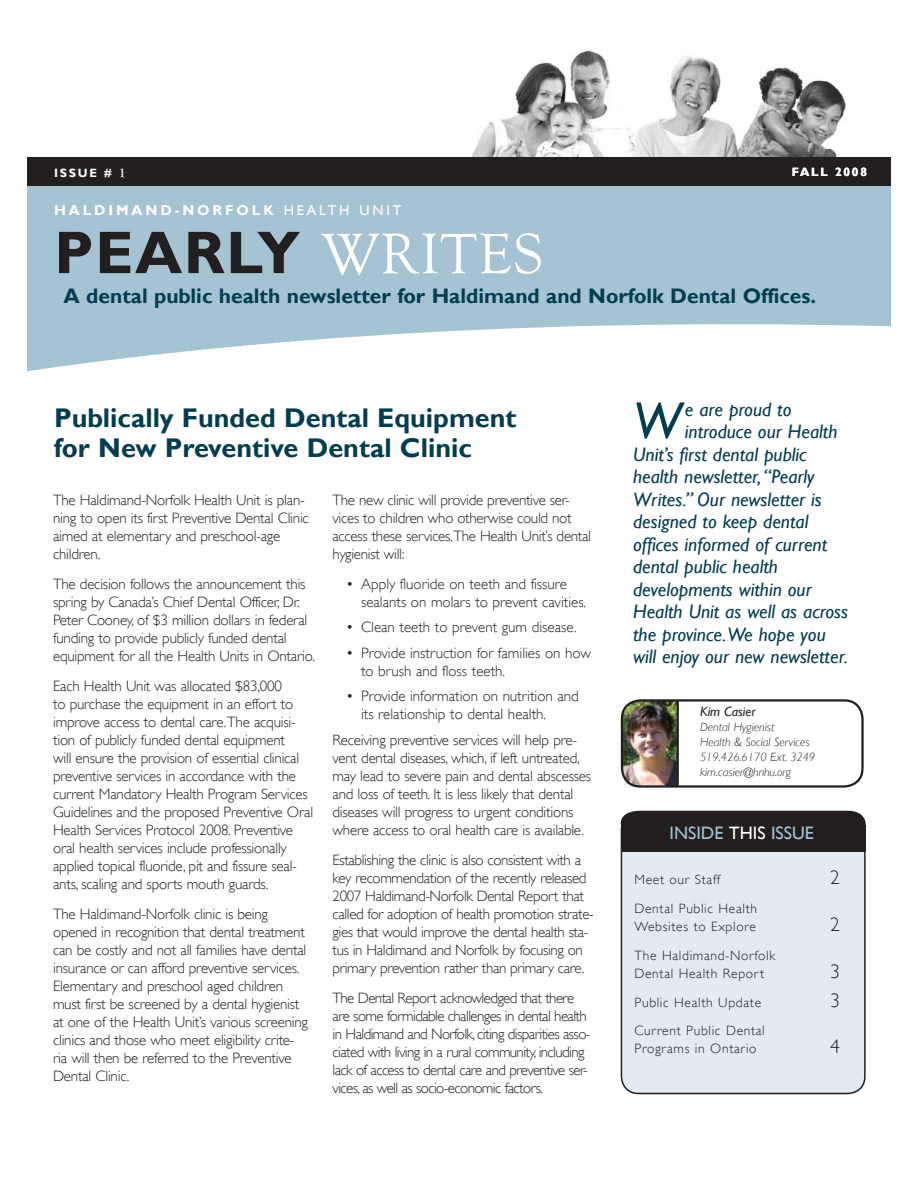
<style>
.page{position:relative;width:918px;height:1188px;background:#fff}
.page>*{position:absolute;margin:0;border:0;box-sizing:border-box;transform-origin:0 0}
.t1{font:700 60.45px "Gill Sans";color:#231f20}
.t2{font:58.8px "Goudy Old Style T";letter-spacing:.025em;color:#fff}
.t3{font:italic 52.5px "Gill Sans";color:#023d50}
.t4{font:700 27px/30px "Gill Sans";color:#023d50}
.t5{font:700 21px "Gill Sans";color:#023d50}
.t6{font:italic 19.5px "Gill Sans";color:#023d50}
.t7{font:300 19.5px "Gill Sans";color:#231f20}
.t8{font:18px "Gill Sans";color:#a5c3d2}
.t9{font:300 15px/18px "Gill Sans";letter-spacing:-.015em;color:#231f20}
.t10{font:300 15px/18px "Gill Sans";letter-spacing:-.04em;color:#231f20}
.t11{font:700 14.25px "Gill Sans";letter-spacing:.2em;color:#fff}
.t12{font:300 13.5px/18px "Gill Sans";letter-spacing:.05em;color:#231f20}
.t13{font:italic 13.5px "Gill Sans";color:#231f20}
.t14{font:italic 300 12px/15px "Gill Sans";color:#231f20}
.t15{font:700 12px "Gill Sans";letter-spacing:.15em;color:#fff}
.s1{font-family:"Goudy Old Style T";font-size:13.5px}
.s2{font-weight:400}
.s3{font-family:"Gill Sans";font-weight:700;font-size:60.45px;color:#231f20}
.s4{color:#fff}
</style>
<div class="page">
<img style="left:471px;top:50px;width:375px;height:107px">
<svg style="left:27px;top:186px;width:864px;height:185px;fill:#a5c3d2"></svg>
<div style="left:27px;top:157px;width:864px;height:29px;background:#231f20"></div>
<div style="left:621px;top:813px;width:244px;height:281px;background:#e1ebf1;border-radius:17px"></div>
<div style="left:621px;top:812px;width:245px;height:282px;border:2px solid #231f20;border-radius:17px"></div>
<div style="left:621px;top:811px;width:245px;height:14px;background:#231f20"></div>
<div style="left:621px;top:825px;width:245px;height:27px;background:#231f20"></div>
<img style="left:621px;top:702px;width:26px;height:83px">
<img style="left:647px;top:702px;width:30px;height:83px">
<div style="left:621px;top:699px;width:243px;height:89px;border:2px solid #231f20;border-radius:18px"></div>
<hr style="left:677px;top:701px;width:2px;height:84px;background:#231f20">
<p class="t15" style="left:792px;top:165px;width:10px">FALL</p>
<p class="t15" style="left:835px;top:165px;width:33px">2008</p>
<p class="t15" style="left:54px;top:166px;width:73px">ISSUE # <span class="s1">1</span></p>
<p class="t15" style="left:792px;top:165px;width:10px">L</p>
<p class="t11" style="left:54px;top:202px;width:349px">haldimand-norfolk <span class="s2">HEALTH UNIT</span></p>
<h1 class="t1" style="left:54px;top:216px;width:125px">PEARL</h1>
<h2 class="t2" style="left:257px;top:222px;width:287px"><span class="s3">Y</span> WRITES</h2>
<h3 class="t5" style="left:63px;top:283px;width:754px">A dental public health newsletter for Haldimand and Norfolk Dental Offices.</h3>
<h3 class="t4" style="left:54px;top:404px;width:464px">Publically Funded Dental Equipment for New Preventive Dental Clinic</h3>
<p class="t9" style="left:53px;top:491px;width:257px">The Haldimand-Norfolk Health Unit is plan&shy;ning to open its first Preventive Dental Clinic aimed at elementary and preschool-age children.</p>
<p class="t9" style="left:53px;top:575px;width:264px">The decision follows the announcement this spring by Canada’s Chief Dental Officer, Dr.<br>Peter Cooney, of $3 million dollars in federal funding to provide publicly funded dental equipment for all the Health Units in Ontario.</p>
<p class="t9" style="left:53px;top:677px;width:262px">Each Health Unit was allocated $83,000<br>to purchase the equipment in an effort to improve access to dental care.The acquisi&shy;tion of publicly funded dental equipment<br>will ensure the provision of essential clinical preventive services in accordance with the current Mandatory Health Program Services Guidelines and the proposed Preventive Oral Health Services Protocol 2008. Preventive oral health services include professionally applied topical fluoride, pit and fissure seal&shy;ants, scaling and sports mouth guards.</p>
<p class="t9" style="left:53px;top:905px;width:256px">The Haldimand-Norfolk clinic is being opened in recognition that dental treatment can be costly and not all families have dental insurance or can afford preventive services.<br>Elementary and preschool aged children must first be screened by a dental hygienist at one of the Health Unit’s various screening clinics and those who meet eligibility crite&shy;ria will then be referred to the Preventive Dental Clinic.</p>
<p class="t9" style="left:333px;top:491px;width:260px">The new clinic will provide preventive ser&shy;vices to children who otherwise could not access these services.The Health Unit’s dental hygienist will:</p>
<p class="t9" style="left:361px;top:575px;width:227px;text-indent:-15px">• Apply fluoride on teeth and fissure sealants on molars to prevent cavities.</p>
<p class="t9" style="left:346px;top:618px;width:232px">• Clean teeth to prevent gum disease.</p>
<p class="t9" style="left:361px;top:644px;width:231px;text-indent:-15px">• Provide instruction for families on how to brush and floss teeth.</p>
<p class="t9" style="left:361px;top:687px;width:219px;text-indent:-15px">• Provide information on nutrition and its relationship to dental health.</p>
<p class="t9" style="left:333px;top:731px;width:260px">Receiving preventive services will help pre&shy;vent dental diseases, which, if left untreated, may lead to severe pain and dental abscesses and loss of teeth. It is less likely that dental diseases will progress to urgent conditions where access to oral health care is available.</p>
<p class="t9" style="left:333px;top:851px;width:263px">Establishing the clinic is also consistent with a key recommendation of the recently released 2007 Haldimand-Norfolk Dental Report that called for adoption of health promotion strate&shy;gies that would improve the dental health sta&shy;tus in Haldimand and Norfolk by focusing on primary prevention rather than primary care.</p>
<p class="t10" style="left:333px;top:989px;width:260px">The Dental Report acknowledged that there are some formidable challenges in dental health in Haldimand and Norfolk, citing disparities asso&shy;ciated with living in a rural community, including lack of access to dental care and preventive ser&shy;vices, as well as socio-economic factors.</p>
<h3 class="t3" style="left:633px;top:390px;width:50px">W</h3>
<h3 class="t6" style="left:685px;top:398px;width:108px">e are proud to</h3>
<h3 class="t6" style="left:685px;top:420px;width:154px">introduce our Health</h3>
<h3 class="t6" style="left:633px;top:443px;width:175px">Unit’s first dental public</h3>
<h3 class="t6" style="left:633px;top:465px;width:183px">health newsletter, “Pearly</h3>
<h3 class="t6" style="left:633px;top:488px;width:190px">Writes.” Our newsletter is</h3>
<h3 class="t6" style="left:633px;top:510px;width:177px">designed to keep dental</h3>
<h3 class="t6" style="left:633px;top:533px;width:196px">offices informed of current</h3>
<h3 class="t6" style="left:633px;top:555px;width:146px">dental public health</h3>
<h3 class="t6" style="left:633px;top:578px;width:180px">developments within our</h3>
<h3 class="t6" style="left:633px;top:600px;width:216px">Health Unit as well as across</h3>
<h3 class="t6" style="left:633px;top:623px;width:194px">the province.We hope you</h3>
<h3 class="t6" style="left:633px;top:645px;width:216px">will enjoy our new newsletter.</h3>
<p class="t13" style="left:700px;top:704px;width:57px">Kim Casier</p>
<p class="t14" style="left:700px;top:719px;width:117px">Dental Hygienist<br>Health &amp; Social Services<br>519.426.6170 Ext. 3249 kim.casier@hnhu.org</p>
<p class="t8" style="left:670px;top:822px;width:146px">INSIDE <span class="s4">THIS</span> ISSUE</p>
<p class="t12" style="left:634px;top:871px;width:87px">Meet our Staff</p>
<h3 class="t7" style="left:830px;top:866px;width:11px">2</h3>
<p class="t12" style="left:634px;top:899px;width:124px">Dental Public Health<br>Websites to Explore</p>
<h3 class="t7" style="left:830px;top:913px;width:11px">2</h3>
<p class="t12" style="left:634px;top:946px;width:142px">The Haldimand-Norfolk<br>Dental Health Report</p>
<h3 class="t7" style="left:830px;top:960px;width:11px">3</h3>
<p class="t12" style="left:634px;top:993px;width:128px">Public Health Update</p>
<h3 class="t7" style="left:830px;top:989px;width:11px">3</h3>
<p class="t12" style="left:634px;top:1022px;width:132px">Current Public Dental<br>Programs in Ontario</p>
<h3 class="t7" style="left:830px;top:1036px;width:11px">4</h3>
</div>
